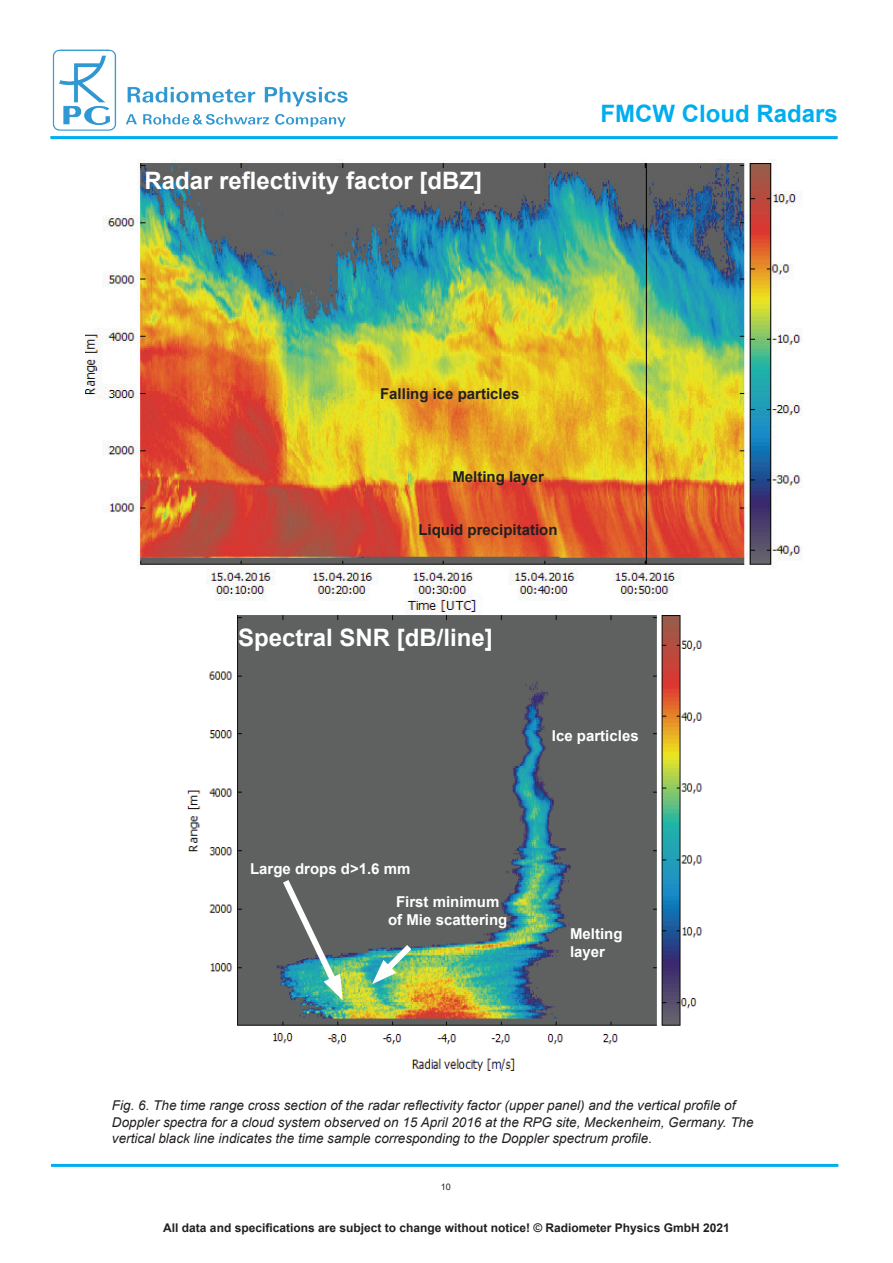
<style>
.page{position:relative;width:893px;height:1263px;background:#fff}
.page>*{position:absolute;margin:0;border:0;box-sizing:border-box;transform-origin:0 0}
.t1{font:700 24px "Arial";color:#fff}
.t2{font:700 24px "Arial";color:#00aeef}
.t3{font:700 15px/18px "Arial";color:#fff}
.t4{font:700 15px "Arial";color:#231f20}
.t5{font:italic 13.5px/16.2px "Arial";color:#231f20}
.t6{font:700 12px "Arial";color:#231f20}
.t7{font:9px "Arial";color:#231f20}
</style>
<div class="page">
<hr style="left:50px;top:136px;width:788px;height:3px;background:#00aeef">
<hr style="left:51px;top:1164px;width:787px;height:3px;background:#00aeef">
<img style="left:52px;top:49px;width:296px;height:82px">
<img style="left:187px;top:615px;width:516px;height:455px">
<svg style="left:278px;top:873px;width:66px;height:127px"></svg>
<svg style="left:372px;top:939px;width:46px;height:45px"></svg>
<img style="left:86px;top:159px;width:717px;height:456px">
<h1 class="t1" style="left:145px;top:164px;width:339px">Radar reflectivity factor [dBZ]</h1>
<h1 class="t2" style="left:600px;top:96px;width:239px">FMCW Cloud Radars</h1>
<p class="t4" style="left:380px;top:383px;width:141px">Falling ice particles</p>
<p class="t4" style="left:452px;top:466px;width:93px">Melting layer</p>
<p class="t4" style="left:418px;top:520px;width:141px">Liquid precipitation</p>
<h1 class="t1" style="left:238px;top:620px;width:256px">Spectral SNR [dB/line]</h1>
<p class="t3" style="left:552px;top:727px;width:88px">Ice particles</p>
<p class="t3" style="left:250px;top:859px;width:162px">Large drops d&gt;1.6 mm</p>
<p class="t3" style="left:388px;top:893px;width:121px;text-align:center">First minimum of Mie scattering</p>
<p class="t3" style="left:570px;top:925px;width:54px">Melting layer</p>
<p class="t5" style="left:112px;top:1098px;width:643px">Fig. 6. The time range cross section of the radar reflectivity factor (upper panel) and the vertical profile of<br>Doppler spectra for a cloud system observed on 15 April 2016 at the RPG site, Meckenheim, Germany. The vertical black line indicates the time sample corresponding to the Doppler spectrum profile.</p>
<p class="t7" style="left:441px;top:1180px;width:12px">10</p>
<p class="t6" style="left:163px;top:1219px;width:568px">All data and specifications are subject to change without notice! © Radiometer Physics GmbH 2021</p>
</div>
